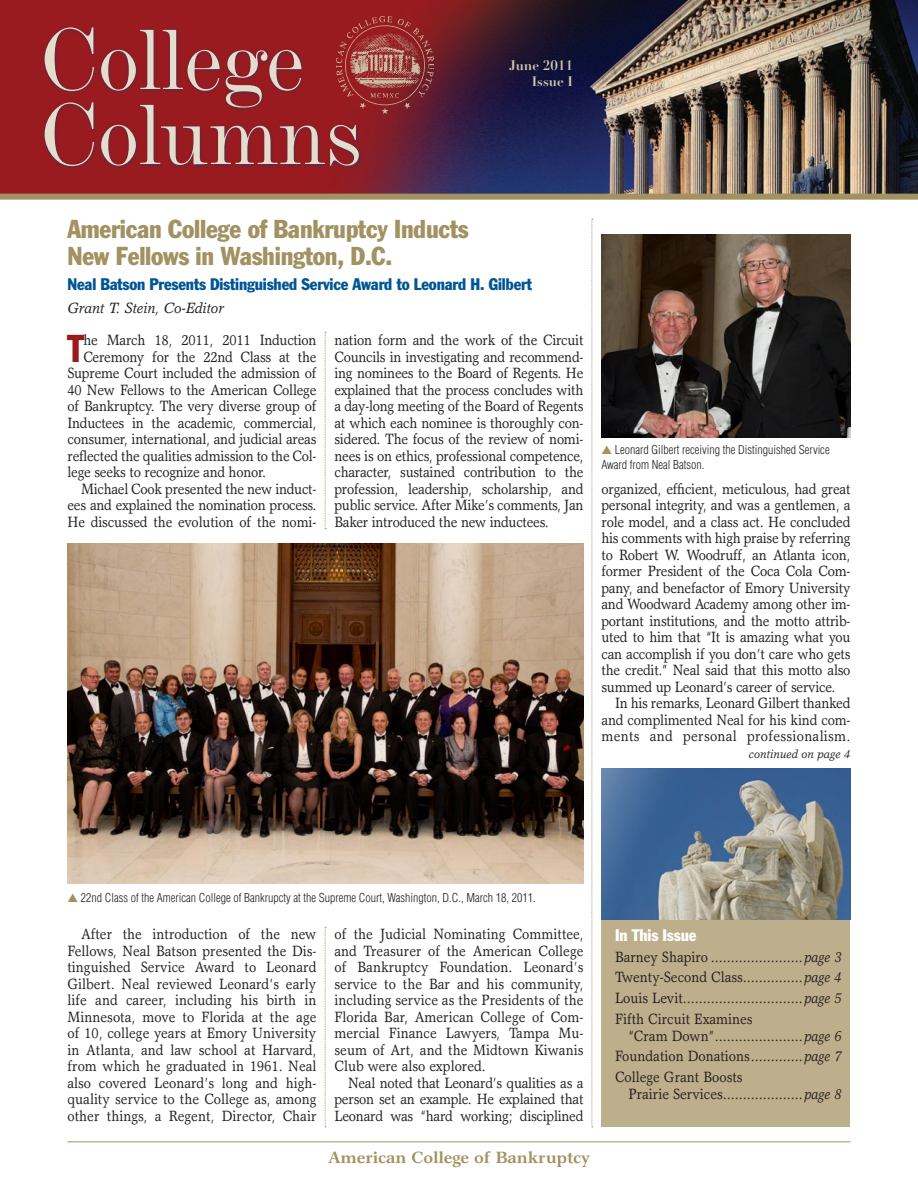
<style>
.page{position:relative;width:918px;height:1188px;background:#fff}
.page>*{position:absolute;margin:0;border:0;box-sizing:border-box;transform-origin:0 0}
.t1{font:90px/75px "De Vinne BT";color:#e4dccc}
.Body_1st_para{font:condensed 38.1px "Franklin Gothic";color:#991a1e;scale:.9 1}
.Headline{font:condensed 25.5px/27px "Franklin Gothic";letter-spacing:-.01em;color:#a29161}
.Subhead{font:condensed 16.5px "Franklin Gothic";letter-spacing:-.01em;color:#005595}
.t2{font:700 16.5px "Garth Graphic";letter-spacing:-.01em;color:#a29161}
.Subhead-2{font:condensed 16.5px "Franklin Gothic";letter-spacing:-.01em;color:#fff}
.Body{font:15px/16.5px "Garth Graphic";color:#231f20;text-align:justify;scale:.9 1}
.Body_1st_para-2{font:15px "Garth Graphic";letter-spacing:-.02em;color:#231f20;scale:.9 1}
.Byline{font:italic 15px "Garth Graphic";letter-spacing:-.01em;color:#231f20}
.t3{font:700 13.5px/16.2px "Didot";color:#d3c9b2;text-align:right}
.Photo_Credit{font:300 condensed 12px/14.4px "Helvetica";color:#231f20}
.t4{font:italic 12px "Garth Graphic";color:#231f20}
.s1{color:#a29161}
.s2{font-style:italic}
</style>
<div class="page">
<img style="left:602px;top:768px;width:248px;height:152px">
<img style="left:0;top:0;width:918px;height:194px">
<div style="left:42px;top:25px;width:322px;height:145px;background:#00447b;opacity:.55"></div>
<hr style="left:68px;top:1141px;width:782px;height:1px;background:#a29161">
<div style="left:0;top:194px;width:918px;height:6px;background:#a29161"></div>
<img style="left:337px;top:17px;width:97px;height:97px">
<div style="left:602px;top:920px;width:248px;height:207px;background:#bdaf8b"></div>
<svg style="left:325px;top:927px;width:1px;height:200px"></svg>
<svg style="left:325px;top:332px;width:1px;height:197px"></svg>
<svg style="left:592px;top:219px;width:1px;height:908px"></svg>
<img style="left:68px;top:543px;width:516px;height:340px">
<img style="left:602px;top:235px;width:248px;height:203px">
<p class="t1" style="left:40px;top:20px;width:322px">College<br>Columns</p>
<p class="t3" style="left:509px;top:57px;width:65px">June 2011<br>Issue I</p>
<p class="Headline" style="left:68px;top:215px;width:403px">American College of Bankruptcy Inducts<br>New Fellows in Washington, D.C.</p>
<p class="Subhead" style="left:68px;top:274px;width:466px">Neal Batson Presents Distinguished Service Award to Leonard H. Gilbert</p>
<p class="Byline" style="left:68px;top:299px;width:158px">Grant T. Stein, Co-Editor</p>
<p class="Body_1st_para" style="left:68px;top:325px;width:20px">T</p>
<p class="Body_1st_para-2" style="left:83px;top:331px;width:261px">he March 18, 2011, 2011 Induction</p>
<p class="Body_1st_para-2" style="left:83px;top:347px;width:261px">Ceremony for the 22nd Class at the</p>
<p class="Body_1st_para-2" style="left:68px;top:364px;width:278px">Supreme Court included the admission of</p>
<p class="Body_1st_para-2" style="left:68px;top:380px;width:278px">40 New Fellows to the American College</p>
<p class="Body_1st_para-2" style="left:68px;top:397px;width:278px">of Bankruptcy. The very diverse group of</p>
<p class="Body_1st_para-2" style="left:68px;top:413px;width:278px">Inductees in the academic, commercial,</p>
<p class="Body_1st_para-2" style="left:68px;top:430px;width:278px">consumer, international, and judicial areas</p>
<p class="Body_1st_para-2" style="left:68px;top:446px;width:278px">reflected the qualities admission to the Col-</p>
<p class="Body_1st_para-2" style="left:68px;top:463px;width:222px">lege seeks to recognize and honor.</p>
<p class="Body" style="left:68px;top:480px;width:278px;text-indent:14px">Michael Cook presented the new induct&shy;ees and explained the nomination process.<br>He discussed the evolution of the nomi-</p>
<p class="Body" style="left:334px;top:331px;width:278px">nation form and the work of the Circuit Councils in investigating and recommend&shy;ing nominees to the Board of Regents. He explained that the process concludes with a day-long meeting of the Board of Regents at which each nominee is thoroughly con&shy;sidered. The focus of the review of nomi&shy;nees is on ethics, professional competence, character, sustained contribution to the profession, leadership, scholarship, and public service. After Mike’s comments, Jan Baker introduced the new inductees.</p>
<p class="Photo_Credit" style="left:602px;top:443px;width:230px"><span class="s1">▲</span> Leonard Gilbert receiving the Distinguished Service<br>Award from Neal Batson.</p>
<p class="Body" style="left:602px;top:480px;width:278px">organized, efficient, meticulous, had great personal integrity, and was a gentlemen, a role model, and a class act. He concluded his comments with high praise by referring to Robert W. Woodruff, an Atlanta icon, former President of the Coca Cola Com&shy;pany, and benefactor of Emory University and Woodward Academy among other im&shy;portant institutions, and the motto attrib&shy;uted to him that “It is amazing what you can accomplish if you don’t care who gets the credit.” Neal said that this motto also summed up Leonard’s career of service.</p>
<p class="Body" style="left:602px;top:694px;width:278px;text-indent:14px">In his remarks, Leonard Gilbert thanked and complimented Neal for his kind com&shy;ments and personal professionalism.</p>
<p class="t4" style="left:749px;top:746px;width:103px">continued on page 4</p>
<p class="Photo_Credit" style="left:68px;top:891px;width:470px"><span class="s1">▲</span> 22nd Class of the American College of Bankrupcty at the Supreme Court, Washington, D.C., March 18, 2011.</p>
<p class="Body" style="left:68px;top:925px;width:278px;text-indent:14px">After the introduction of the new Fellows, Neal Batson presented the Dis&shy;tinguished Service Award to Leonard Gilbert. Neal reviewed Leonard’s early life and career, including his birth in Minnesota, move to Florida at the age of 10, college years at Emory University in Atlanta, and law school at Harvard, from which he graduated in 1961. Neal also covered Leonard’s long and high&shy;quality service to the College as, among other things, a Regent, Director, Chair</p>
<p class="Body" style="left:334px;top:925px;width:278px">of the Judicial Nominating Committee, and Treasurer of the American College of Bankruptcy Foundation. Leonard’s service to the Bar and his community, including service as the Presidents of the Florida Bar, American College of Com&shy;mercial Finance Lawyers, Tampa Mu&shy;seum of Art, and the Midtown Kiwanis Club were also explored.</p>
<p class="Body" style="left:334px;top:1074px;width:278px;text-indent:14px">Neal noted that Leonard’s qualities as a person set an example. He explained that Leonard was “hard working; disciplined</p>
<p class="t2" style="left:328px;top:1147px;width:264px">American College of Bankruptcy</p>
<p class="Subhead-2" style="left:615px;top:925px;width:83px">In This Issue</p>
<p class="Body" style="left:615px;top:948px;width:253px">Barney Shapiro .......................<span class="s2">page 3</span></p>
<p class="Body" style="left:615px;top:969px;width:253px">Twenty-Second Class...............<span class="s2">page 4</span></p>
<p class="Body" style="left:615px;top:990px;width:253px">Louis Levit..............................<span class="s2">page 5</span></p>
<p class="Body" style="left:628px;top:1011px;width:238px;text-indent:-14px">Fifth Circuit Examines<br>“Cram Down”......................<span class="s2">page 6</span></p>
<p class="Body" style="left:615px;top:1048px;width:253px">Foundation Donations.............<span class="s2">page 7</span></p>
<p class="Body" style="left:628px;top:1069px;width:238px;text-indent:-14px">College Grant Boosts<br>Prairie Services....................<span class="s2">page 8</span></p>
</div>
